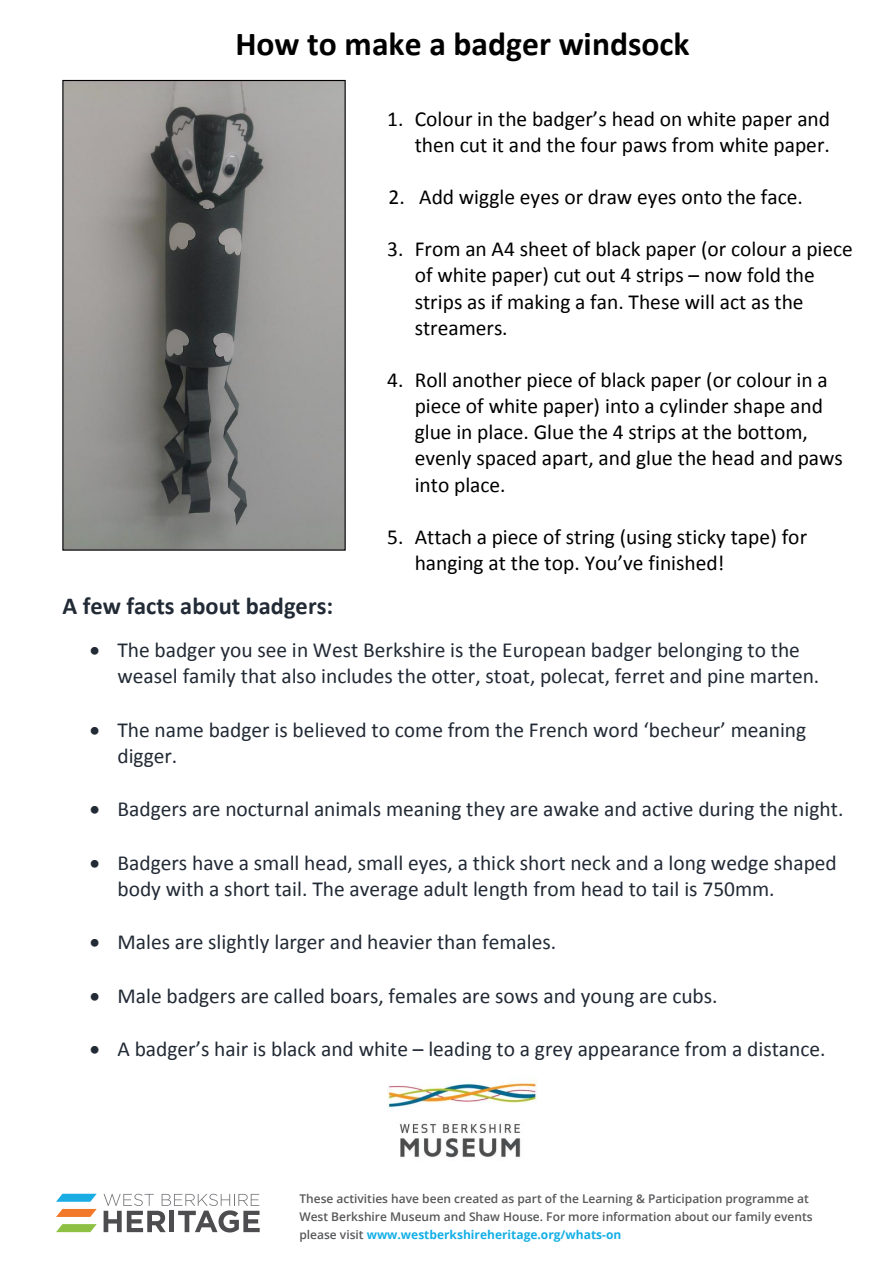
<style>
.page{position:relative;width:893px;height:1263px;background:#fff}
.page>*{position:absolute;margin:0;border:0;box-sizing:border-box;transform-origin:0 0}
.t1{font:700 33.6px "Calibri";color:#000}
.t2{font:700 24.45px "Calibri";color:#222a35}
.t3{font:21.45px/26.2px "Calibri";color:#222a35}
.t4{font:21.45px/26.1px "Calibri";color:#000}
.t5{font:600 12px/18px "Open Sans";color:#57585a}
.s1{font-weight:700;color:#13afe6}
</style>
<div class="page">
<img style="left:387px;top:1080px;width:151px;height:78px">
<img style="left:64px;top:82px;width:280px;height:467px">
<svg style="left:104px;top:1194px;width:156px;height:38px"></svg>
<svg style="left:56px;top:1209px;width:41px;height:8px"></svg>
<svg style="left:56px;top:1194px;width:41px;height:8px"></svg>
<svg style="left:56px;top:1224px;width:41px;height:8px"></svg>
<h1 class="t1" style="left:235px;top:22px;width:456px">How to make a badger windsock</h1>
<p class="t4" style="left:387px;top:105px;width:444px;text-align:right">1. Colour in the badger’s head on white paper and then cut it and the four paws from white paper.</p>
<p class="t4" style="left:388px;top:184px;width:416px">2. Add wiggle eyes or draw eyes onto the face.</p>
<p class="t4" style="left:415px;top:236px;width:440px;text-indent:-28px">3. From an A4 sheet of black paper (or colour a piece of white paper) cut out 4 strips – now fold the strips as if making a fan. These will act as the streamers.</p>
<p class="t4" style="left:415px;top:367px;width:430px;text-indent:-28px">4. Roll another piece of black paper (or colour in a piece of white paper) into a cylinder shape and glue in place. Glue the 4 strips at the bottom, evenly spaced apart, and glue the head and paws into place.</p>
<p class="t4" style="left:415px;top:524px;width:394px;text-indent:-28px">5. Attach a piece of string (using sticky tape) for hanging at the top. You’ve finished!</p>
<p class="t2" style="left:62px;top:590px;width:272px">A few facts about badgers:</p>
<p class="t3" style="left:117px;top:637px;width:703px;text-indent:-28px">• The badger you see in West Berkshire is the European badger belonging to the weasel family that also includes the otter, stoat, polecat, ferret and pine marten.</p>
<p class="t3" style="left:117px;top:716px;width:690px;text-indent:-28px">• The name badger is believed to come from the French word ‘becheur’ meaning digger.</p>
<p class="t3" style="left:90px;top:796px;width:755px">• Badgers are nocturnal animals meaning they are awake and active during the night.</p>
<p class="t3" style="left:117px;top:849px;width:721px;text-indent:-28px">• Badgers have a small head, small eyes, a thick short neck and a long wedge shaped body with a short tail. The average adult length from head to tail is 750mm.</p>
<p class="t3" style="left:90px;top:929px;width:468px">• Males are slightly larger and heavier than females.</p>
<p class="t3" style="left:90px;top:982px;width:629px">• Male badgers are called boars, females are sows and young are cubs.</p>
<p class="t3" style="left:90px;top:1036px;width:737px">• A badger’s hair is black and white – leading to a grey appearance from a distance.</p>
<p class="t5" style="left:299px;top:1189px;width:515px">These activities have been created as part of the Learning &amp; Participation programme at<br>West Berkshire Museum and Shaw House. For more information about our family events please visit <span class="s1">www.westberkshireheritage.org/whats-on</span></p>
</div>
